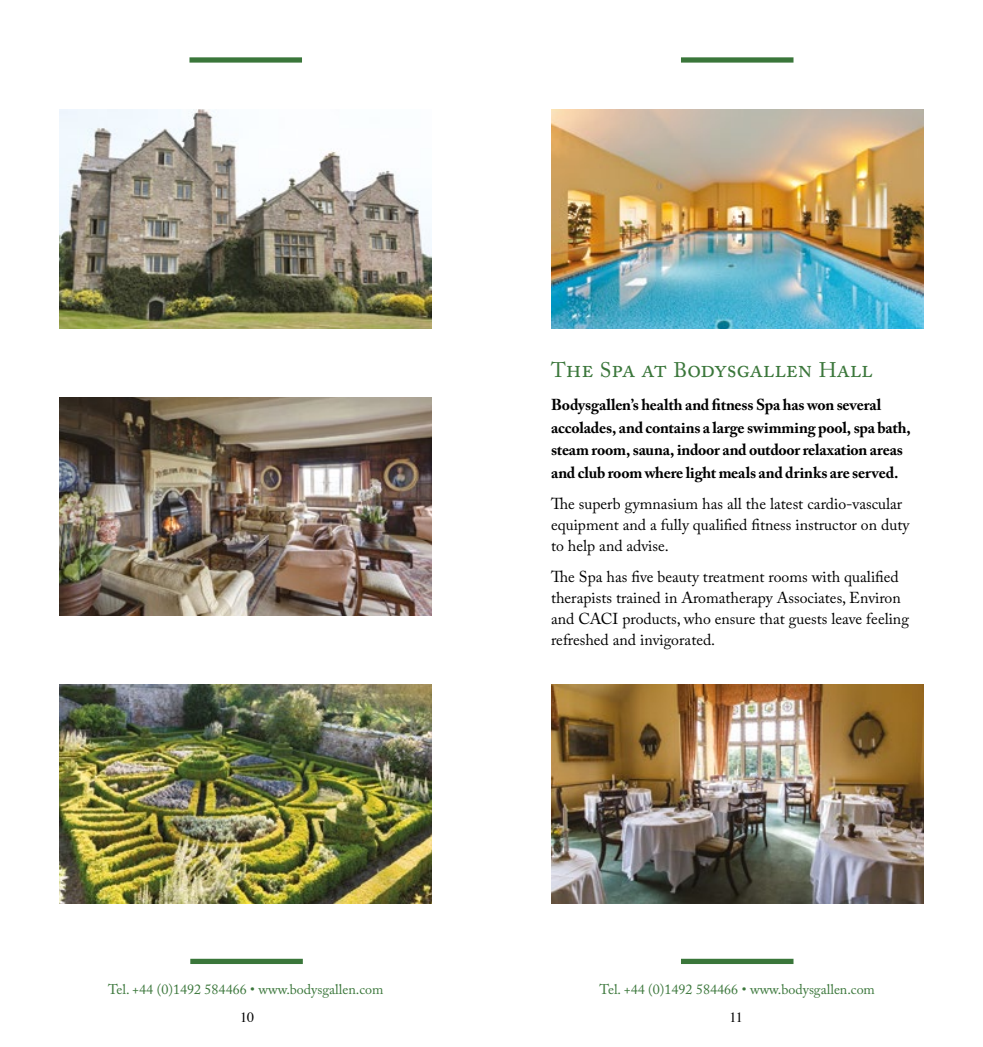
<style>
.page{position:relative;width:983px;height:1047px;background:#fff}
.page>*{position:absolute;margin:0;border:0;box-sizing:border-box;transform-origin:0 0}
.t1{font:24.5px "Adobe Caslon Pro";color:#3a763a}
.t2{font:15.75px/21px "Adobe Caslon Pro";color:#000}
.t3{font:700 15.75px/22.8px "Adobe Caslon Pro";letter-spacing:-.01em;color:#000}
.t4{font:14px "Adobe Caslon Pro";color:#3a763a}
.t5{font:14px "Times";color:#000}
.s1{font-size:21px}
</style>
<div class="page">
<div style="left:680px;top:57px;width:113px;height:6px;background:#3a763a"></div>
<div style="left:680px;top:958px;width:113px;height:6px;background:#3a763a"></div>
<div style="left:190px;top:958px;width:113px;height:6px;background:#3a763a"></div>
<div style="left:189px;top:57px;width:113px;height:6px;background:#3a763a"></div>
<img style="left:60px;top:110px;width:372px;height:218px">
<img style="left:60px;top:397px;width:372px;height:219px">
<img style="left:60px;top:685px;width:372px;height:218px">
<img style="left:551px;top:110px;width:372px;height:218px">
<img style="left:551px;top:685px;width:372px;height:218px">
<h1 class="t1" style="left:551px;top:354px;width:323px"><span class="s1">T</span>he <span class="s1">S</span>pa at <span class="s1">B</span>odysgallen <span class="s1">H</span>all</h1>
<p class="t3" style="left:551px;top:393px;width:361px">Bodysgallen’s health and fitness Spa has won several accolades, and contains a large swimming pool, spa bath, steam room, sauna, indoor and outdoor relaxation areas and club room where light meals and drinks are served.</p>
<p class="t2" style="left:551px;top:493px;width:360px">The superb gymnasium has all the latest cardio-vascular equipment and a fully qualified fitness instructor on duty to help and advise.</p>
<p class="t2" style="left:551px;top:566px;width:359px">The Spa has five beauty treatment rooms with qualified therapists trained in Aromatherapy Associates, Environ and CACI products, who ensure that guests leave feeling refreshed and invigorated.</p>
<p class="t4" style="left:108px;top:981px;width:277px">Tel. +44 (0)1492 584466 • www.bodysgallen.com</p>
<p class="t4" style="left:599px;top:981px;width:277px">Tel. +44 (0)1492 584466 • www.bodysgallen.com</p>
<p class="t5" style="left:240px;top:1004px;width:15px">10</p>
<p class="t5" style="left:729px;top:1004px;width:15px">11</p>
</div>
